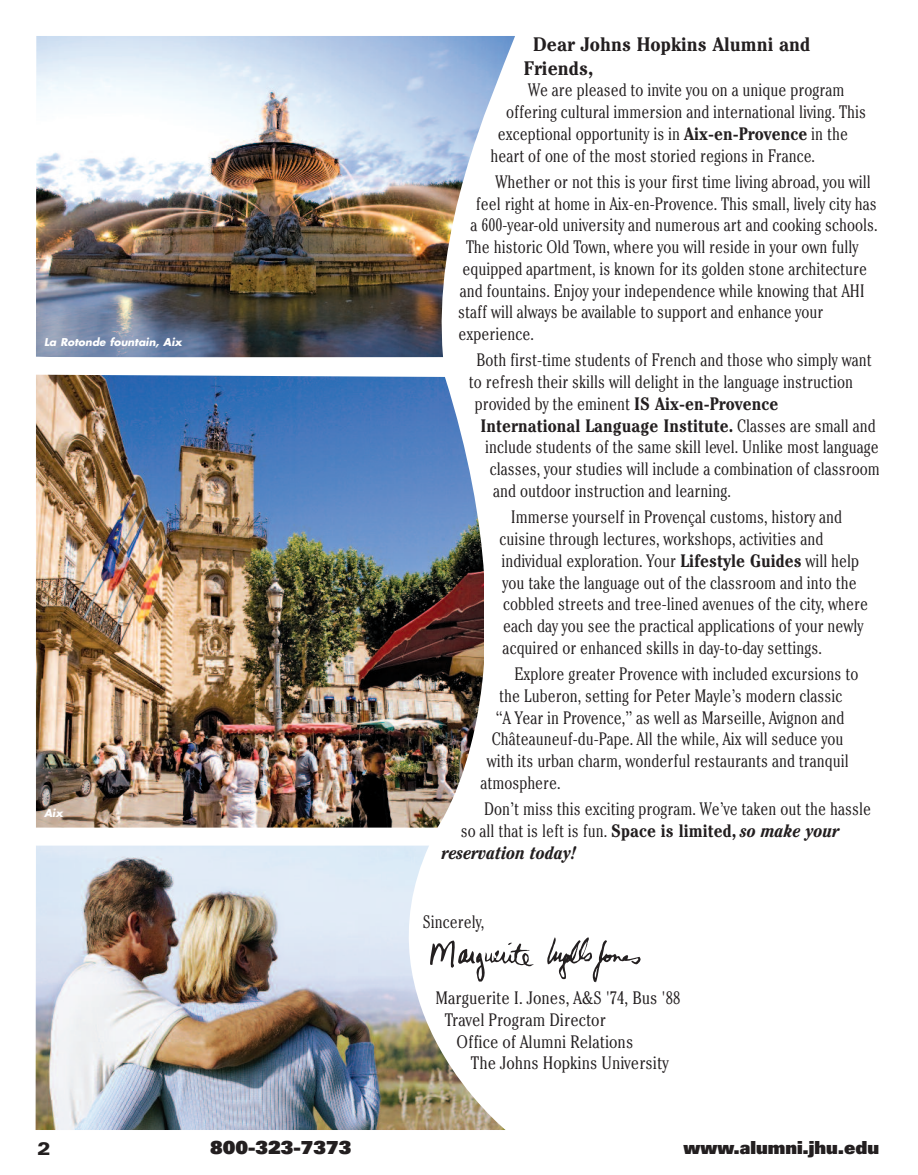
<style>
.page{position:relative;width:918px;height:1175px;background:#fff}
.page>*{position:absolute;margin:0;border:0;box-sizing:border-box;transform-origin:0 0}
.t1{font:700 condensed 19.5px/23.4px "Cheltenham";color:#231f20;scale:1.05 1}
.t2{font:300 condensed 18px/21.8px "Cheltenham";color:#231f20}
.t3{font:300 condensed 18px "Cheltenham";color:#231f20;scale:1.05 1}
.t4{font:700 condensed 18px "Cheltenham";color:#231f20}
.t5{font:900 18px "Univers";color:#231f20}
.t6{font:italic 700 condensed 18px "Cheltenham";color:#231f20}
.t7{font:900 expanded 18px "Univers";color:#231f20}
.t8{font:italic 700 10.5px "Futura";color:#fff}
.s1{font-weight:700}
.s2{font-weight:300}
.s3{font-weight:700;font-style:italic}
</style>
<div class="page">
<img style="left:36px;top:36px;width:479px;height:321px">
<img style="left:36px;top:375px;width:448px;height:452px">
<img style="left:36px;top:845px;width:470px;height:285px">
<svg style="left:547px;top:937px;width:94px;height:45px"></svg>
<svg style="left:430px;top:940px;width:104px;height:41px"></svg>
<p class="t8" style="left:44px;top:337px;width:139px">La Rotonde fountain, Aix</p>
<p class="t8" style="left:44px;top:808px;width:20px">Aix</p>
<p class="t1" style="left:524px;top:35px;width:275px;text-indent:9px">Dear Johns Hopkins Alumni and<br>Friends,</p>
<p class="t2" style="left:528px;top:81px;width:318px">We are pleased to invite you on a unique program</p>
<p class="t2" style="left:506px;top:103px;width:362px">offering cultural immersion and international living. This</p>
<p class="t2" style="left:498px;top:124px;width:352px">exceptional opportunity is in <span class="s1">Aix-en-Provence</span> in the</p>
<p class="t2" style="left:490px;top:146px;width:326px">heart of one of the most storied regions in France.</p>
<p class="t2" style="left:496px;top:172px;width:377px">Whether or not this is your first time living abroad, you will</p>
<p class="t2" style="left:476px;top:194px;width:403px">feel right at home in Aix-en-Provence. This small, lively city has</p>
<p class="t2" style="left:471px;top:216px;width:409px">a 600-year-old university and numerous art and cooking schools.</p>
<p class="t2" style="left:466px;top:238px;width:394px">The historic Old Town, where you will reside in your own fully</p>
<p class="t2" style="left:462px;top:259px;width:406px">equipped apartment, is known for its golden stone architecture</p>
<p class="t2" style="left:460px;top:281px;width:406px">and fountains. Enjoy your independence while knowing that AHI</p>
<p class="t2" style="left:458px;top:303px;width:367px">staff will always be available to support and enhance your</p>
<p class="t2" style="left:458px;top:325px;width:77px">experience.</p>
<p class="t2" style="left:476px;top:351px;width:397px">Both first-time students of French and those who simply want</p>
<p class="t2" style="left:469px;top:373px;width:386px">to refresh their skills will delight in the language instruction</p>
<p class="t2" style="left:475px;top:394px;width:305px">provided by the eminent <span class="s1">IS Aix-en-Provence</span></p>
<p class="t4" style="left:480px;top:419px;width:397px">International Language Institute. <span class="s2">Classes are small and</span></p>
<p class="t2" style="left:485px;top:438px;width:395px">include students of the same skill level. Unlike most language</p>
<p class="t2" style="left:490px;top:460px;width:391px">classes, your studies will include a combination of classroom</p>
<p class="t2" style="left:493px;top:481px;width:239px">and outdoor instruction and learning.</p>
<p class="t2" style="left:500px;top:508px;width:370px;text-indent:11px">Immerse yourself in Provençal customs, history and cuisine through lectures, workshops, activities and individual exploration. Your <span class="s1">Lifestyle Guides</span> will help you take the language out of the classroom and into the cobbled streets and tree-lined avenues of the city, where each day you see the practical applications of your newly acquired or enhanced skills in day-to-day settings.</p>
<p class="t2" style="left:515px;top:664px;width:345px">Explore greater Provence with included excursions to</p>
<p class="t2" style="left:499px;top:686px;width:345px">the Luberon, setting for Peter Mayle’s modern classic</p>
<p class="t2" style="left:496px;top:708px;width:350px">“A Year in Provence,” as well as Marseille, Avignon and</p>
<p class="t2" style="left:492px;top:730px;width:353px">Châteauneuf-du-Pape. All the while, Aix will seduce you</p>
<p class="t2" style="left:487px;top:751px;width:364px">with its urban charm, wonderful restaurants and tranquil</p>
<p class="t2" style="left:480px;top:773px;width:82px">atmosphere.</p>
<p class="t2" style="left:484px;top:799px;width:388px">Don’t miss this exciting program. We’ve taken out the hassle</p>
<p class="t2" style="left:461px;top:821px;width:380px">so all that is left is fun. <span class="s1">Space is limited,</span> <span class="s3">so make your</span></p>
<p class="t6" style="left:442px;top:846px;width:136px">reservation today!</p>
<p class="t2" style="left:423px;top:913px;width:63px">Sincerely,</p>
<p class="t3" style="left:435px;top:991px;width:235px">Marguerite I. Jones, A&amp;S '74, Bus '88</p>
<p class="t3" style="left:445px;top:1013px;width:155px">Travel Program Director</p>
<p class="t3" style="left:457px;top:1035px;width:170px">Office of Alumni Relations</p>
<p class="t3" style="left:471px;top:1056px;width:190px">The Johns Hopkins University</p>
<p class="t7" style="left:37px;top:1142px;width:15px">2</p>
<p class="t5" style="left:210px;top:1141px;width:143px">800-323-7373</p>
<p class="t5" style="left:683px;top:1141px;width:197px">www.alumni.jhu.edu</p>
</div>
